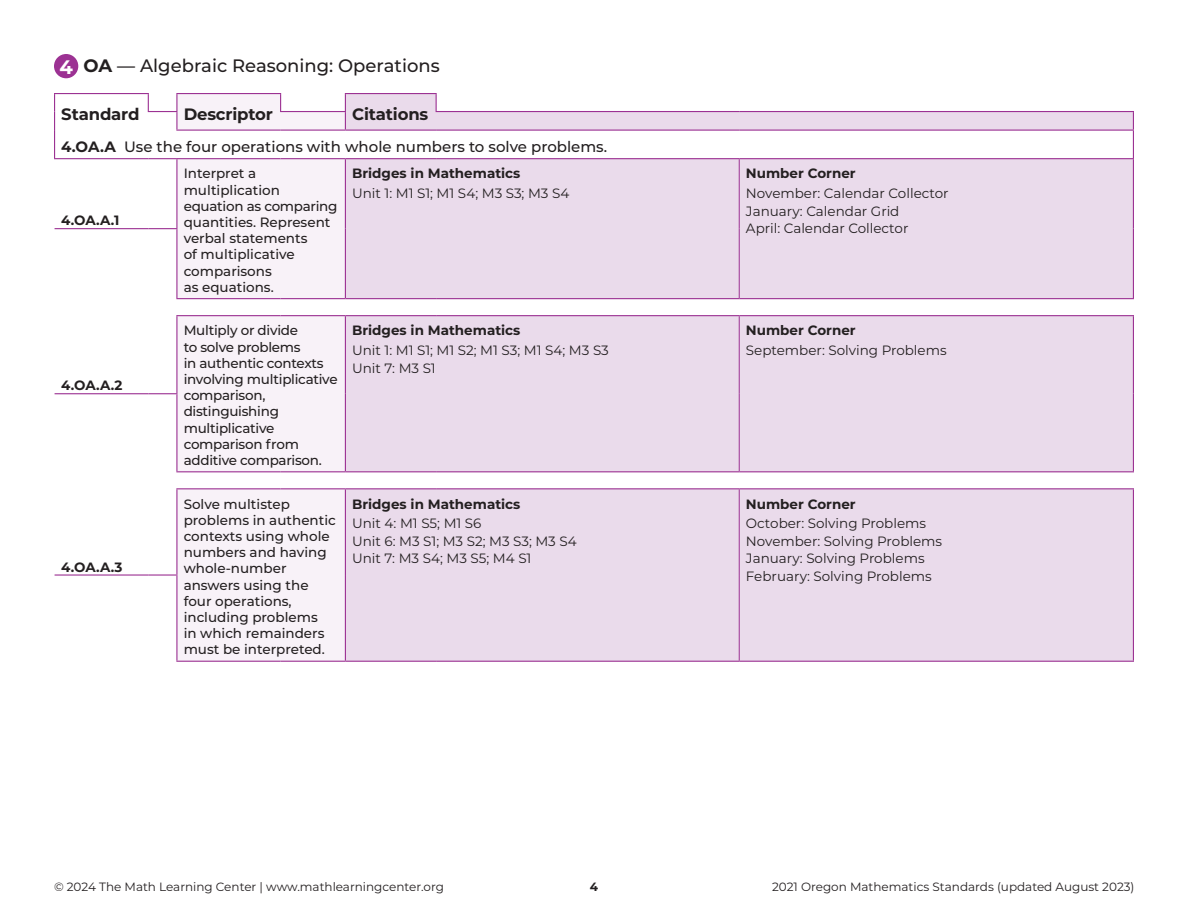
<style>
.page{position:relative;width:1188px;height:918px;background:#fff}
.page>*{position:absolute;margin:0;border:0;box-sizing:border-box;transform-origin:0 0}
.t1{font:700 19.5px "Montserrat";color:#fff}
.t2{font:500 18px "Montserrat";color:#231f20}
.t3{font:700 16.5px "Montserrat";letter-spacing:-.01em;color:#231f20}
.t4{font:500 15px "Montserrat";color:#231f20}
.t5{font:13.5px "Montserrat";color:#231f20}
.t6{font:500 13.5px/16.2px "Montserrat";color:#231f20}
.t7{font:500 13.5px/16.2px "Montserrat";letter-spacing:-.02em;color:#231f20}
.t8{font:700 13.5px "Montserrat";color:#231f20}
.t9{font:12px "Montserrat";color:#231f20}
.t10{font:700 12px "Montserrat";color:#231f20}
.s1{font-weight:700}
</style>
<div class="page">
<svg style="left:177px;top:94px;width:168px;height:567px;fill:#f8f2f8"></svg>
<svg style="left:345px;top:94px;width:788px;height:567px;background:#ecdeed"></svg>
<hr style="left:54px;top:93px;width:95px;height:1px;background:#9c3293">
<hr style="left:176px;top:93px;width:105px;height:1px;background:#9c3293">
<svg style="left:280px;top:94px;width:1px;height:17px"></svg>
<hr style="left:345px;top:93px;width:92px;height:1px;background:#9c3293">
<svg style="left:436px;top:94px;width:1px;height:17px"></svg>
<svg style="left:148px;top:94px;width:29px;height:36px"></svg>
<hr style="left:176px;top:130px;width:105px;height:1px;background:#9c3293">
<hr style="left:280px;top:111px;width:66px;height:1px;background:#9c3293">
<hr style="left:281px;top:130px;width:64px;height:1px;background:#9c3293">
<svg style="left:345px;top:94px;width:1px;height:36px"></svg>
<hr style="left:345px;top:130px;width:91px;height:1px;background:#9c3293">
<hr style="left:436px;top:111px;width:303px;height:1px;background:#9c3293">
<hr style="left:739px;top:111px;width:395px;height:1px;background:#9c3293">
<hr style="left:436px;top:130px;width:303px;height:1px;background:#9c3293">
<hr style="left:739px;top:130px;width:395px;height:1px;background:#9c3293">
<svg style="left:54px;top:94px;width:1px;height:64px"></svg>
<svg style="left:1133px;top:112px;width:1px;height:46px"></svg>
<hr style="left:54px;top:158px;width:94px;height:1px;background:#9c3293">
<svg style="left:148px;top:158px;width:29px;height:1px"></svg>
<hr style="left:176px;top:159px;width:1px;height:69px;background:#9c3293">
<hr style="left:176px;top:229px;width:1px;height:69px;background:#9c3293">
<hr style="left:176px;top:316px;width:1px;height:77px;background:#9c3293">
<hr style="left:176px;top:394px;width:1px;height:77px;background:#9c3293">
<hr style="left:176px;top:489px;width:1px;height:85px;background:#9c3293">
<hr style="left:176px;top:576px;width:1px;height:85px;background:#9c3293">
<hr style="left:177px;top:158px;width:104px;height:1px;background:#9c3293">
<hr style="left:281px;top:158px;width:64px;height:1px;background:#9c3293">
<hr style="left:345px;top:159px;width:1px;height:70px;background:#9c3293">
<hr style="left:345px;top:229px;width:1px;height:69px;background:#9c3293">
<hr style="left:345px;top:316px;width:1px;height:78px;background:#9c3293">
<hr style="left:345px;top:394px;width:1px;height:77px;background:#9c3293">
<hr style="left:345px;top:489px;width:1px;height:86px;background:#9c3293">
<hr style="left:345px;top:575px;width:1px;height:86px;background:#9c3293">
<hr style="left:345px;top:158px;width:91px;height:1px;background:#9c3293">
<hr style="left:436px;top:158px;width:303px;height:1px;background:#9c3293">
<hr style="left:739px;top:159px;width:1px;height:70px;background:#9c3293">
<hr style="left:739px;top:229px;width:1px;height:69px;background:#9c3293">
<hr style="left:739px;top:316px;width:1px;height:78px;background:#9c3293">
<hr style="left:739px;top:394px;width:1px;height:77px;background:#9c3293">
<hr style="left:739px;top:489px;width:1px;height:86px;background:#9c3293">
<hr style="left:739px;top:575px;width:1px;height:86px;background:#9c3293">
<hr style="left:739px;top:158px;width:395px;height:1px;background:#9c3293">
<hr style="left:1133px;top:159px;width:1px;height:70px;background:#9c3293">
<hr style="left:1133px;top:229px;width:1px;height:69px;background:#9c3293">
<hr style="left:1133px;top:316px;width:1px;height:78px;background:#9c3293">
<hr style="left:1133px;top:394px;width:1px;height:77px;background:#9c3293">
<hr style="left:1133px;top:489px;width:1px;height:86px;background:#9c3293">
<hr style="left:1133px;top:575px;width:1px;height:86px;background:#9c3293">
<hr style="left:176px;top:298px;width:105px;height:1px;background:#9c3293">
<hr style="left:281px;top:298px;width:64px;height:1px;background:#9c3293">
<hr style="left:176px;top:471px;width:105px;height:1px;background:#9c3293">
<hr style="left:281px;top:471px;width:64px;height:1px;background:#9c3293">
<hr style="left:176px;top:661px;width:105px;height:1px;background:#9c3293">
<hr style="left:281px;top:661px;width:64px;height:1px;background:#9c3293">
<hr style="left:345px;top:298px;width:91px;height:1px;background:#9c3293">
<hr style="left:436px;top:298px;width:303px;height:1px;background:#9c3293">
<hr style="left:345px;top:471px;width:91px;height:1px;background:#9c3293">
<hr style="left:436px;top:471px;width:303px;height:1px;background:#9c3293">
<hr style="left:345px;top:661px;width:91px;height:1px;background:#9c3293">
<hr style="left:436px;top:661px;width:303px;height:1px;background:#9c3293">
<hr style="left:739px;top:298px;width:395px;height:1px;background:#9c3293">
<hr style="left:739px;top:471px;width:395px;height:1px;background:#9c3293">
<hr style="left:739px;top:661px;width:395px;height:1px;background:#9c3293">
<hr style="left:176px;top:315px;width:105px;height:1px;background:#9c3293">
<hr style="left:281px;top:315px;width:64px;height:1px;background:#9c3293">
<hr style="left:176px;top:488px;width:105px;height:1px;background:#9c3293">
<hr style="left:281px;top:488px;width:64px;height:1px;background:#9c3293">
<hr style="left:345px;top:315px;width:91px;height:1px;background:#9c3293">
<hr style="left:436px;top:315px;width:303px;height:1px;background:#9c3293">
<hr style="left:345px;top:488px;width:91px;height:1px;background:#9c3293">
<hr style="left:436px;top:488px;width:303px;height:1px;background:#9c3293">
<hr style="left:739px;top:315px;width:395px;height:1px;background:#9c3293">
<hr style="left:739px;top:488px;width:395px;height:1px;background:#9c3293">
<hr style="left:55px;top:228px;width:93px;height:1px;background:#9c3293">
<svg style="left:148px;top:228px;width:29px;height:1px"></svg>
<hr style="left:55px;top:393px;width:93px;height:1px;background:#9c3293">
<svg style="left:148px;top:393px;width:29px;height:1px"></svg>
<hr style="left:55px;top:574px;width:93px;height:2px;background:#9c3293">
<hr style="left:148px;top:574px;width:29px;height:2px;background:#9c3293">
<div style="left:54px;top:54px;width:24px;height:24px;background:#9c3293;border-radius:50%"></div>
<p class="t1" style="left:59px;top:53px;width:15px">4</p>
<p class="t2" style="left:83px;top:53px;width:358px"><span class="s1">OA</span> — Algebraic Reasoning: Operations</p>
<p class="t3" style="left:61px;top:102px;width:80px">Standard</p>
<p class="t3" style="left:184px;top:102px;width:91px">Descriptor</p>
<p class="t3" style="left:352px;top:102px;width:78px">Citations</p>
<p class="t4" style="left:61px;top:136px;width:547px"><span class="s1">4.OA.A</span> Use the four operations with whole numbers to solve problems.</p>
<p class="t8" style="left:61px;top:211px;width:60px">4.OA.A.1</p>
<p class="t8" style="left:61px;top:376px;width:63px">4.OA.A.2</p>
<p class="t8" style="left:61px;top:557px;width:63px">4.OA.A.3</p>
<p class="t6" style="left:184px;top:165px;width:155px">Interpret a multiplication equation as comparing quantities. Represent verbal statements<br>of multiplicative comparisons<br>as equations.</p>
<p class="t8" style="left:352px;top:164px;width:170px">Bridges in Mathematics</p>
<p class="t5" style="left:352px;top:184px;width:219px">Unit 1: M1 S1; M1 S4; M3 S3; M3 S4</p>
<p class="t7" style="left:184px;top:322px;width:155px">Multiply or divide<br>to solve problems<br>in authentic contexts involving multiplicative comparison, distinguishing multiplicative comparison from additive comparison.</p>
<p class="t8" style="left:352px;top:321px;width:170px">Bridges in Mathematics</p>
<p class="t5" style="left:352px;top:341px;width:258px">Unit 1: M1 S1; M1 S2; M1 S3; M1 S4; M3 S3</p>
<p class="t5" style="left:352px;top:359px;width:85px">Unit 7: M3 S1</p>
<p class="t6" style="left:184px;top:495px;width:154px">Solve multistep problems in authentic contexts using whole numbers and having whole-number answers using the four operations, including problems<br>in which remainders must be interpreted.</p>
<p class="t8" style="left:352px;top:494px;width:170px">Bridges in Mathematics</p>
<p class="t5" style="left:352px;top:514px;width:131px">Unit 4: M1 S5; M1 S6</p>
<p class="t5" style="left:352px;top:532px;width:226px">Unit 6: M3 S1; M3 S2; M3 S3; M3 S4</p>
<p class="t5" style="left:352px;top:549px;width:181px">Unit 7: M3 S4; M3 S5; M4 S1</p>
<p class="t8" style="left:746px;top:164px;width:111px">Number Corner</p>
<p class="t5" style="left:746px;top:184px;width:204px">November: Calendar Collector</p>
<p class="t5" style="left:746px;top:202px;width:155px">January: Calendar Grid</p>
<p class="t5" style="left:746px;top:219px;width:164px">April: Calendar Collector</p>
<p class="t8" style="left:746px;top:321px;width:111px">Number Corner</p>
<p class="t5" style="left:746px;top:341px;width:202px">September: Solving Problems</p>
<p class="t8" style="left:746px;top:494px;width:111px">Number Corner</p>
<p class="t5" style="left:746px;top:514px;width:182px">October: Solving Problems</p>
<p class="t5" style="left:746px;top:532px;width:198px">November: Solving Problems</p>
<p class="t5" style="left:746px;top:549px;width:180px">January: Solving Problems</p>
<p class="t5" style="left:746px;top:567px;width:187px">February: Solving Problems</p>
<p class="t9" style="left:54px;top:878px;width:391px">© 2024 The Math Learning Center | www.mathlearningcenter.org</p>
<p class="t10" style="left:590px;top:878px;width:10px">4</p>
<p class="t9" style="left:772px;top:878px;width:364px">2021 Oregon Mathematics Standards (updated August 2023)</p>
</div>
